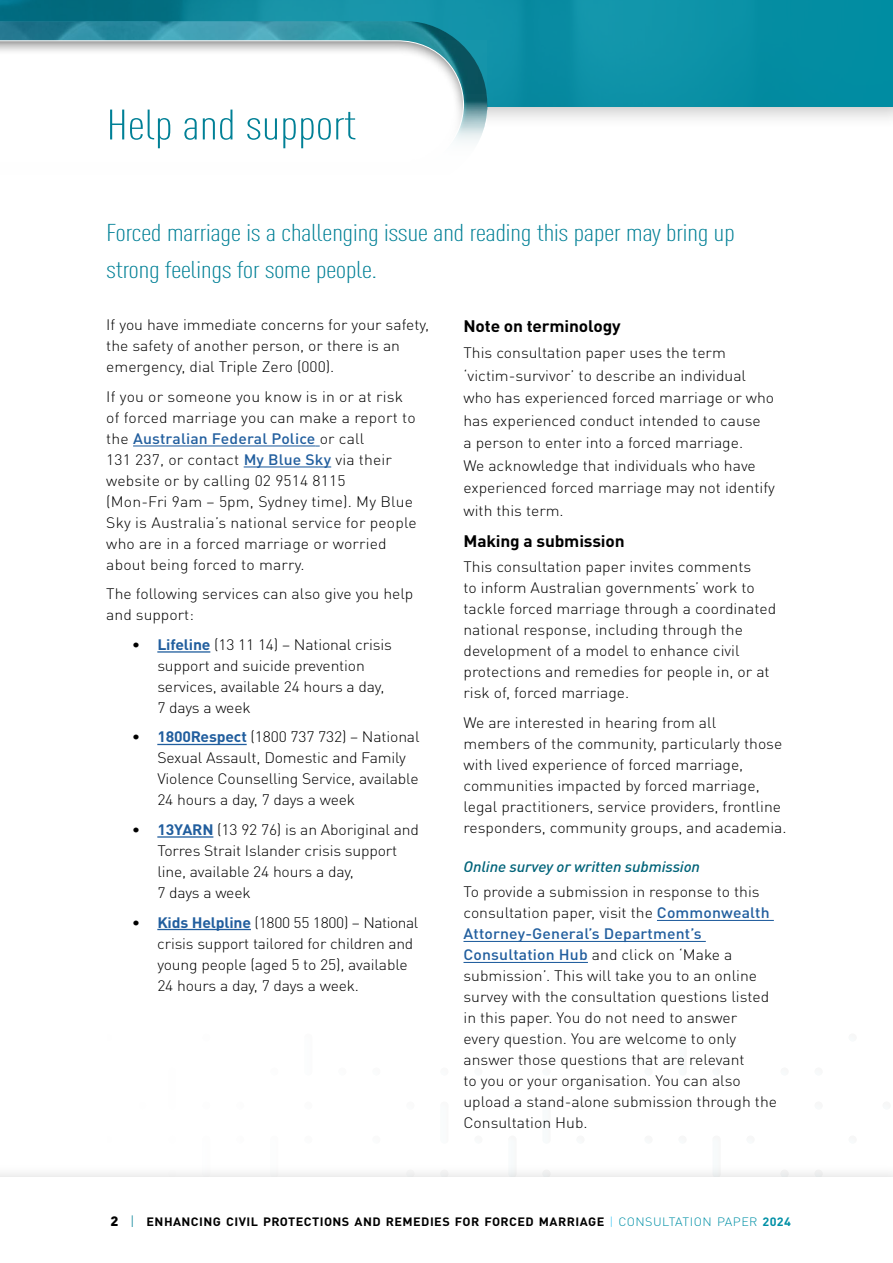
<style>
.page{position:relative;width:893px;height:1263px;background:#fff}
.page>*{position:absolute;margin:0;border:0;box-sizing:border-box;transform-origin:0 0}
.t1{font:300 condensed 42px "DINOT";letter-spacing:-.01em;color:#008096;scale:1.25 1}
.Intro{font:300 condensed 24px/37.5px "DINOT";letter-spacing:-.02em;color:#008096;scale:1.3 1}
.t2{font:700 16.5px "DINOT";letter-spacing:-.01em;color:#000;scale:1.05 1}
.Body_text{font:300 15px/21px "DINOT";color:#000;scale:1.05 1}
.Bullet_1{font:300 15px/21px "DINOT";letter-spacing:-.01em;color:#000;scale:1.05 1}
.t3{font:italic 500 15px "DINOT";letter-spacing:-.01em;color:#006379;scale:1.05 1}
.t4{font:700 12px "DINOT";letter-spacing:.035em;color:#000;scale:1.05 1}
.s1{font-weight:500;color:#215e9e}
.s2{font-weight:700;color:#215e9e}
.s3{font-weight:900;font-size:13.5px}
.s4{font-weight:300;font-size:13.5px;color:#008096}
.s5{font-weight:300;color:#44c8f5}
.s6{font-weight:300;color:#0090a6}
.s7{color:#0090a6}
</style>
<div class="page">
<div style="left:0;top:0;width:893px;height:129px;background:#000;opacity:.25"></div>
<div style="left:0;top:1163px;width:893px;height:100px;background:#f9f9f9"></div>
<div style="left:0;top:1178px;width:893px;height:85px;background:#fff"></div>
<svg style="left:0;top:0;width:893px;height:106px;fill:#098ea4"></svg>
<img style="left:0;top:21px;width:487px;height:19px">
<div style="left:0;top:26px;width:476px;height:154px;background:#000;opacity:.55"></div>
<div style="left:0;top:95px;width:488px;height:128px;background:#fff"></div>
<svg style="left:0;top:40px;width:464px;height:102px"></svg>
<hr style="left:133px;top:445px;width:183px;height:1px;background:#215e9e">
<hr style="left:244px;top:466px;width:87px;height:1px;background:#215e9e">
<hr style="left:157px;top:651px;width:53px;height:2px;background:#215e9e">
<hr style="left:157px;top:744px;width:90px;height:1px;background:#215e9e">
<hr style="left:157px;top:836px;width:56px;height:2px;background:#215e9e">
<hr style="left:157px;top:929px;width:94px;height:1px;background:#215e9e">
<hr style="left:657px;top:920px;width:117px;height:1px;background:#215e9e">
<hr style="left:463px;top:941px;width:243px;height:1px;background:#215e9e">
<hr style="left:463px;top:962px;width:125px;height:1px;background:#215e9e">
<h1 class="t1" style="left:106px;top:101px;width:202px">Help and support</h1>
<p class="Intro" style="left:106px;top:214px;width:485px">Forced marriage is a challenging issue and reading this paper may bring up strong feelings for some people.</p>
<p class="Body_text" style="left:106px;top:314px;width:309px">If you have immediate concerns for your safety, the safety of another person, or there is an emergency, dial Triple Zero (000).</p>
<p class="Body_text" style="left:106px;top:386px;width:297px">If you or someone you know is in or at risk of forced marriage you can make a report to the <span class="s1">Australian Federal Police</span> or call<br>131 237, or contact <span class="s1">My Blue Sky</span> via their website or by calling 02 9514 8115<br>(Mon-Fri 9am – 5pm, Sydney time). My Blue Sky is Australia’s national service for people who are in a forced marriage or worried about being forced to marry.</p>
<p class="Body_text" style="left:106px;top:583px;width:294px">The following services can also give you help and support:</p>
<p class="Bullet_1" style="left:157px;top:634px;width:225px;text-indent:-26px">• <span class="s2">Lifeline</span> (13 11 14) – National crisis support and suicide prevention services, available 24 hours a day,<br>7 days a week</p>
<p class="Bullet_1" style="left:157px;top:726px;width:251px;text-indent:-26px">• <span class="s2">1800Respect</span> (1800 737 732) – National Sexual Assault, Domestic and Family Violence Counselling Service, available 24 hours a day, 7 days a week</p>
<p class="Bullet_1" style="left:157px;top:819px;width:251px;text-indent:-26px">• <span class="s2">13YARN</span> (13 92 76) is an Aboriginal and<br>Torres Strait Islander crisis support line, available 24 hours a day,<br>7 days a week</p>
<p class="Bullet_1" style="left:157px;top:911px;width:250px;text-indent:-26px">• <span class="s2">Kids Helpline</span> (1800 55 1800) – National crisis support tailored for children and young people (aged 5 to 25), available 24 hours a day, 7 days a week.</p>
<h3 class="t2" style="left:463px;top:315px;width:151px">Note on terminology</h3>
<p class="Body_text" style="left:463px;top:341px;width:298px;line-height:22.5px">This consultation paper uses the term ‘victim-survivor’ to describe an individual who has experienced forced marriage or who has experienced conduct intended to cause<br>a person to enter into a forced marriage.<br>We acknowledge that individuals who have experienced forced marriage may not identify with this term.</p>
<h3 class="t2" style="left:463px;top:530px;width:155px">Making a submission</h3>
<p class="Body_text" style="left:463px;top:556px;width:299px">This consultation paper invites comments<br>to inform Australian governments’ work to tackle forced marriage through a coordinated national response, including through the development of a model to enhance civil protections and remedies for people in, or at risk of, forced marriage.</p>
<p class="Body_text" style="left:463px;top:711px;width:309px">We are interested in hearing from all members of the community, particularly those with lived experience of forced marriage, communities impacted by forced marriage, legal practitioners, service providers, frontline responders, community groups, and academia.</p>
<h4 class="t3" style="left:463px;top:857px;width:227px">Online survey or written submission</h4>
<p class="Body_text" style="left:463px;top:881px;width:300px">To provide a submission in response to this consultation paper, visit the <span class="s1">Commonwealth Attorney-General’s Department’s Consultation Hub</span> and click on ‘Make a submission’. This will take you to an online survey with the consultation questions listed in this paper. You do not need to answer every question. You are welcome to only answer those questions that are relevant<br>to you or your organisation. You can also upload a stand-alone submission through the Consultation Hub.</p>
<p class="t4" style="left:111px;top:1213px;width:649px"><span class="s3">2</span> <span class="s4">|</span> ENHANCING CIVIL PROTECTIONS AND REMEDIES FOR FORCED MARRIAGE <span class="s5">|</span> <span class="s6">CONSULTATION PAPER</span> <span class="s7">2024</span></p>
</div>
